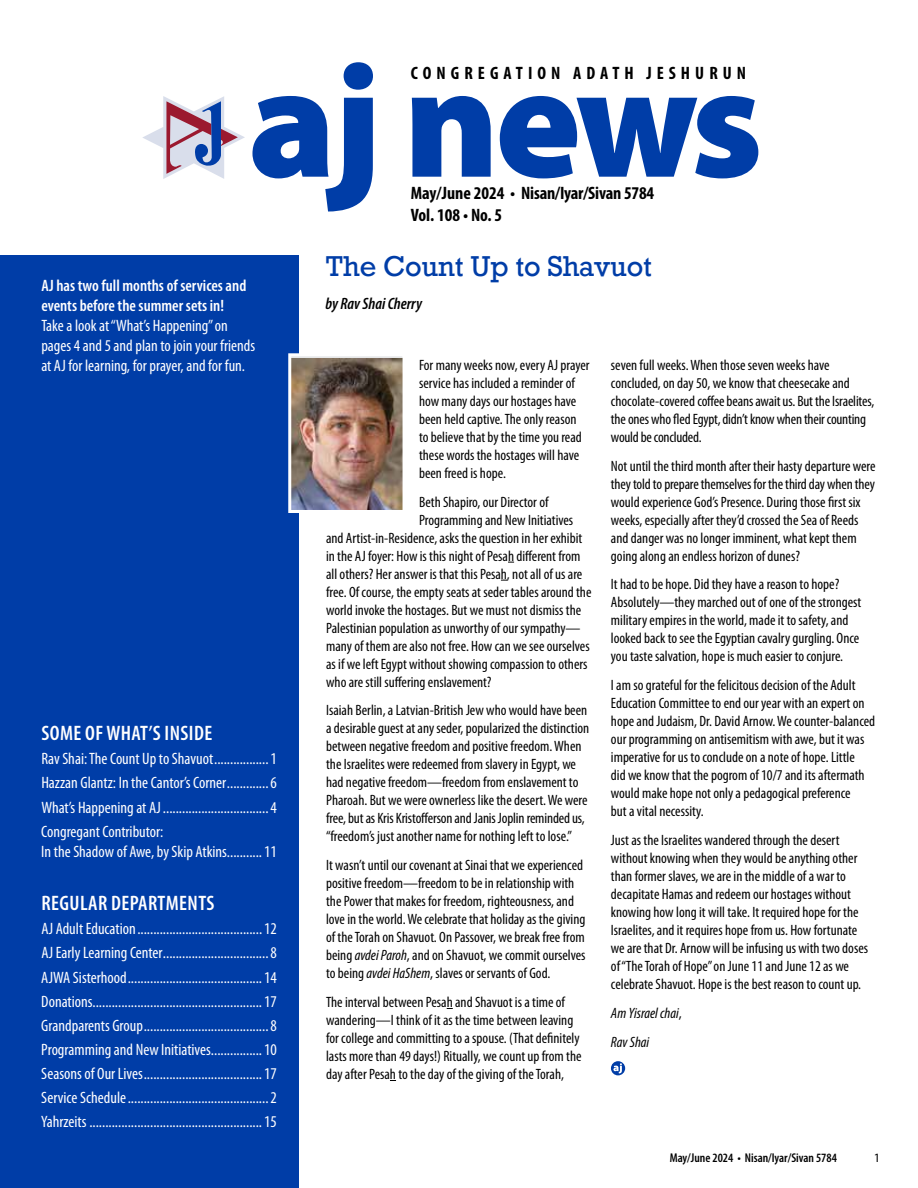
<style>
.page{position:relative;width:918px;height:1188px;background:#fff}
.page>*{position:absolute;margin:0;border:0;box-sizing:border-box;transform-origin:0 0}
.t1{font:900 160.5px "Myriad Pro";letter-spacing:-.035em;color:#003da7}
.t2{font:27px "Rockwell";letter-spacing:-.01em;color:#003da7}
.t3{font:600 condensed 21px "Myriad Pro";letter-spacing:.02em;color:#fff}
.t4{font:700 condensed 18px/21.6px "Myriad Pro";color:#000}
.t5{font:700 condensed 18px "Myriad Pro";letter-spacing:.28em;color:#000}
.t6{font:condensed 16.5px/24.2px "Myriad Pro";color:#fff;text-align:justify}
.t7{font:600 condensed 16.5px/19.8px "Myriad Pro";color:#fff}
.t8{font:italic 600 condensed 16.5px "Myriad Pro";color:#000}
.t9{font:condensed 15px/18px "Myriad Pro";color:#000}
.t10{font:italic condensed 15px/28.8px "Myriad Pro";color:#000}
.t11{font:600 condensed 12.75px "Myriad Pro";color:#000}
.t12{font:12.75px "Myriad Pro";color:#000}
.s1{font-style:italic}
.s2{font-style:normal}
</style>
<div class="page">
<svg style="left:142px;top:96px;width:103px;height:83px"></svg>
<div style="left:611px;top:1061px;width:14px;height:14px;background:#003da7;border-radius:50%"></div>
<svg style="left:613px;top:1063px;width:9px;height:10px"></svg>
<div style="left:0;top:256px;width:298px;height:932px;background:#003da7"></div>
<img style="left:292px;top:358px;width:110px;height:151px">
<div style="left:288px;top:353px;width:118px;height:160px;border:3px solid #fff"></div>
<h1 class="t1" style="left:248px;top:15px;width:516px">aj news</h1>
<p class="t5" style="left:411px;top:62px;width:337px">CONGREGATION ADATH JESHURUN</p>
<p class="t4" style="left:411px;top:182px;width:245px">May/June 2024 • Nisan/Iyar/Sivan 5784<br>Vol. 108 • No. 5</p>
<p class="t7" style="left:41px;top:276px;width:207px">AJ has two full months of services and events before the summer sets in!</p>
<p class="t6" style="left:41px;top:316px;width:215px;line-height:19.8px;text-align:left">Take a look at “What’s Happening” on pages 4 and 5 and plan to join your friends at AJ for learning, for prayer, and for fun.</p>
<h3 class="t3" style="left:42px;top:720px;width:172px">SOME OF WHAT’S INSIDE</h3>
<p class="t6" style="left:41px;top:747px;width:237px">Rav Shai: The Count Up to Shavuot.................1<br>Hazzan Glantz: In the Cantor’s Corner.............6<br>What’s Happening at AJ.................................4<br>Congregant Contributor:</p>
<p class="t6" style="left:41px;top:839px;width:237px">In the Shadow of Awe, by Skip Atkins...........11</p>
<h3 class="t3" style="left:42px;top:890px;width:174px">REGULAR DEPARTMENTS</h3>
<p class="t6" style="left:41px;top:917px;width:237px">AJ Adult Education.......................................12<br>AJ Early Learning Center.................................8<br>AJWA Sisterhood..........................................14<br>Donations.....................................................17<br>Grandparents Group.......................................8<br>Programming and New Initiatives................10<br>Seasons of Our Lives.....................................17<br>Service Schedule............................................2<br>Yahrzeits ......................................................15</p>
<h2 class="t2" style="left:326px;top:250px;width:328px">The Count Up to Shavuot</h2>
<p class="t8" style="left:326px;top:294px;width:98px">by Rav Shai Cherry</p>
<p class="t9" style="left:419px;top:356px;width:172px">For many weeks now, every AJ prayer service has included a reminder of how many days our hostages have been held captive. The only reason to believe that by the time you read these words the hostages will have been freed is hope.</p>
<p class="t9" style="left:419px;top:492px;width:131px">Beth Shapiro, our Director of</p>
<p class="t9" style="left:419px;top:510px;width:156px">Programming and New Initiatives</p>
<p class="t9" style="left:326px;top:528px;width:258px">and Artist-in-Residence, asks the question in her exhibit</p>
<p class="t9" style="left:326px;top:546px;width:256px">in the AJ foyer: How is this night of Pesah different from</p>
<p class="t9" style="left:326px;top:564px;width:258px">all others? Her answer is that this Pesah, not all of us are</p>
<p class="t9" style="left:326px;top:582px;width:267px">free. Of course, the empty seats at seder tables around the</p>
<p class="t9" style="left:326px;top:600px;width:257px">world invoke the hostages. But we must not dismiss the</p>
<p class="t9" style="left:326px;top:618px;width:256px">Palestinian population as unworthy of our sympathy—</p>
<p class="t9" style="left:326px;top:636px;width:265px">many of them are also not free. How can we see ourselves</p>
<p class="t9" style="left:326px;top:654px;width:263px">as if we left Egypt without showing compassion to others</p>
<p class="t9" style="left:326px;top:672px;width:167px">who are still suffering enslavement?</p>
<p class="t9" style="left:326px;top:701px;width:265px">Isaiah Berlin, a Latvian-British Jew who would have been a desirable guest at any seder, popularized the distinction between negative freedom and positive freedom. When the Israelites were redeemed from slavery in Egypt, we had negative freedom—freedom from enslavement to Pharoah. But we were ownerless like the desert. We were free, but as Kris Kristofferson and Janis Joplin reminded us, “freedom’s just another name for nothing left to lose.”</p>
<p class="t9" style="left:326px;top:856px;width:261px">It wasn’t until our covenant at Sinai that we experienced positive freedom—freedom to be in relationship with the Power that makes for freedom, righteousness, and love in the world. We celebrate that holiday as the giving of the Torah on Shavuot. On Passover, we break free from being <span class="s1">avdei Paroh</span>, and on Shavuot, we commit ourselves to being <span class="s1">avdei HaShem</span>, slaves or servants of God.</p>
<p class="t9" style="left:326px;top:993px;width:257px">The interval between Pesah and Shavuot is a time of wandering—I think of it as the time between leaving for college and committing to a spouse. (That definitely lasts more than 49 days!) Ritually, we count up from the day after Pesah to the day of the giving of the Torah,</p>
<p class="t9" style="left:611px;top:356px;width:265px">seven full weeks. When those seven weeks have concluded, on day 50, we know that cheesecake and chocolate-covered coffee beans await us. But the Israelites, the ones who fled Egypt, didn’t know when their counting would be concluded.</p>
<p class="t9" style="left:611px;top:456px;width:266px">Not until the third month after their hasty departure were they told to prepare themselves for the third day when they would experience God’s Presence. During those first six weeks, especially after they’d crossed the Sea of Reeds and danger was no longer imminent, what kept them going along an endless horizon of dunes?</p>
<p class="t9" style="left:611px;top:575px;width:252px">It had to be hope. Did they have a reason to hope?<br>Absolutely—they marched out of one of the strongest military empires in the world, made it to safety, and looked back to see the Egyptian cavalry gurgling. Once you taste salvation, hope is much easier to conjure.</p>
<p class="t9" style="left:611px;top:676px;width:266px">I am so grateful for the felicitous decision of the Adult Education Committee to end our year with an expert on hope and Judaism, Dr. David Arnow. We counter-balanced our programming on antisemitism with awe, but it was imperative for us to conclude on a note of hope. Little<br>did we know that the pogrom of 10/7 and its aftermath would make hope not only a pedagogical preference<br>but a vital necessity.</p>
<p class="t9" style="left:611px;top:831px;width:259px">Just as the Israelites wandered through the desert without knowing when they would be anything other than former slaves, we are in the middle of a war to decapitate Hamas and redeem our hostages without knowing how long it will take. It required hope for the Israelites, and it requires hope from us. How fortunate we are that Dr. Arnow will be infusing us with two doses of “The Torah of Hope” on June 11 and June 12 as we celebrate Shavuot. Hope is the best reason to count up.</p>
<p class="t10" style="left:611px;top:998px;width:72px">Am Yisrael chai<span class="s2">,<br></span>Rav Shai</p>
<p class="t11" style="left:670px;top:1149px;width:169px">May/June 2024 • Nisan/Iyar/Sivan 5784</p>
<p class="t12" style="left:874px;top:1149px;width:8px">1</p>
</div>
